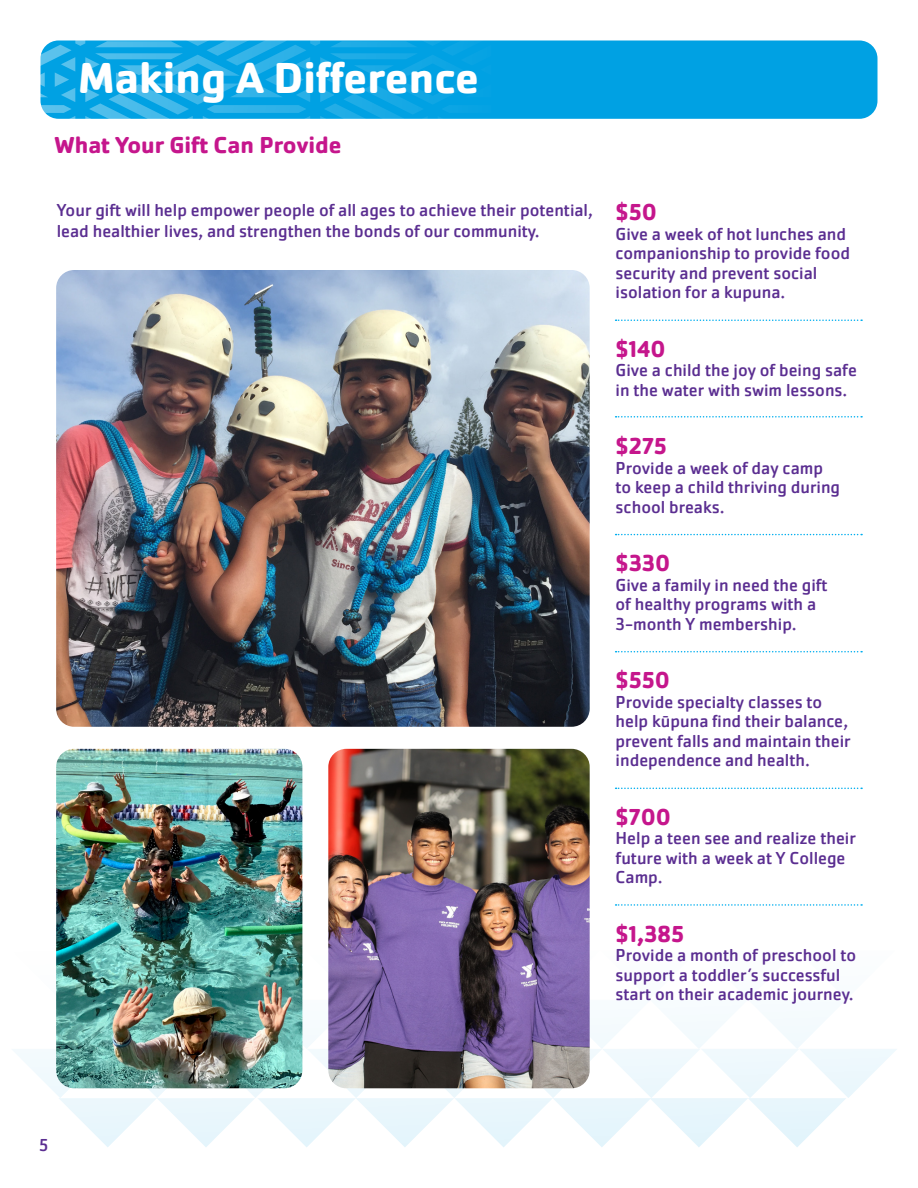
<style>
.page{position:relative;width:918px;height:1188px;background:#fff}
.page>*{position:absolute;margin:0;border:0;box-sizing:border-box;transform-origin:0 0}
.t1{font:700 45px "Cachet Pro";color:#fff}
.t2{font:700 24px "Cachet Pro";color:#c5168c}
.t3{font:18px/19.5px "Cachet Pro";color:#5b2e91}
</style>
<div class="page">
<div style="left:40px;top:40px;width:838px;height:79px;background:#00a1e3;border-radius:18px"></div>
<svg style="left:12px;top:950px;width:885px;height:197px"></svg>
<svg style="left:40px;top:40px;width:451px;height:79px"></svg>
<img style="left:56px;top:270px;width:534px;height:457px">
<img style="left:56px;top:749px;width:246px;height:339px">
<img style="left:328px;top:749px;width:262px;height:339px">
<svg style="left:616px;top:320px;width:246px;height:1px"></svg>
<svg style="left:616px;top:416px;width:246px;height:2px"></svg>
<svg style="left:616px;top:534px;width:246px;height:1px"></svg>
<svg style="left:616px;top:651px;width:246px;height:1px"></svg>
<svg style="left:616px;top:788px;width:246px;height:1px"></svg>
<svg style="left:616px;top:904px;width:246px;height:2px"></svg>
<p class="t1" style="left:78px;top:49px;width:403px">Making A Difference</p>
<p class="t2" style="left:55px;top:130px;width:288px">What Your Gift Can Provide</p>
<p class="t3" style="left:57px;top:199px;width:538px;line-height:21.6px">Your gift will help empower people of all ages to achieve their potential, lead healthier lives, and strengthen the bonds of our community.</p>
<p class="t2" style="left:616px;top:197px;width:43px">$50</p>
<p class="t3" style="left:616px;top:224px;width:236px">Give a week of hot lunches and companionship to provide food security and prevent social isolation for a kupuna.</p>
<p class="t2" style="left:616px;top:334px;width:51px">$140</p>
<p class="t3" style="left:616px;top:361px;width:243px">Give a child the joy of being safe in the water with swim lessons.</p>
<p class="t2" style="left:616px;top:431px;width:53px">$275</p>
<p class="t3" style="left:616px;top:458px;width:226px">Provide a week of day camp to keep a child thriving during school breaks.</p>
<p class="t2" style="left:616px;top:548px;width:56px">$330</p>
<p class="t3" style="left:616px;top:575px;width:214px">Give a family in need the gift of healthy programs with a<br>3-month Y membership.</p>
<p class="t2" style="left:616px;top:665px;width:56px">$550</p>
<p class="t3" style="left:616px;top:692px;width:237px">Provide specialty classes to help kūpuna find their balance, prevent falls and maintain their independence and health.</p>
<p class="t2" style="left:616px;top:802px;width:57px">$700</p>
<p class="t3" style="left:616px;top:829px;width:242px">Help a teen see and realize their future with a week at Y College<br>Camp.</p>
<p class="t2" style="left:616px;top:919px;width:70px">$1,385</p>
<p class="t3" style="left:616px;top:946px;width:242px">Provide a month of preschool to support a toddler’s successful start on their academic journey.</p>
<p class="t3" style="left:39px;top:1136px;width:11px">5</p>
</div>
